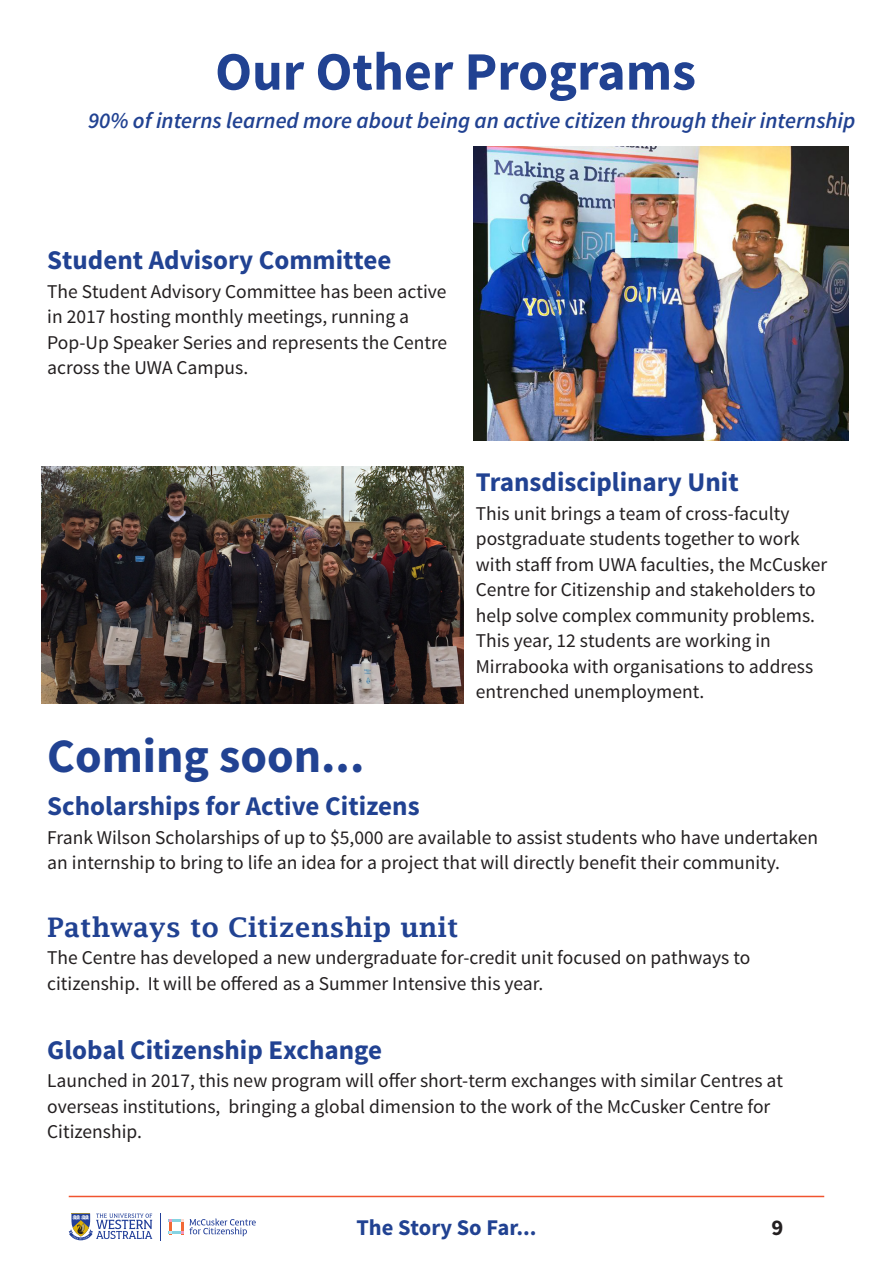
<style>
.page{position:relative;width:893px;height:1263px;background:#fff}
.page>*{position:absolute;margin:0;border:0;box-sizing:border-box;transform-origin:0 0}
.t1{font:700 54px "Source Sans Pro";color:#214292}
.Subheading{font:700 48px "Source Sans Pro";color:#214292}
.Subheading-2{font:700 27px "Source Sans Pro";color:#214292}
.Body_copy{font:600 27px "Lucida Fax";color:#214292}
.Quotes{font:italic 600 22.5px "Source Sans Pro";color:#214292}
.t2{font:700 22.5px "Source Sans Pro";color:#214292}
.t3{font:700 22.5px "Source Sans Pro";color:#231f20}
.Body_copy-2{font:19.5px/25.5px "Source Sans Pro";color:#231f20}
</style>
<div class="page">
<img style="left:473px;top:147px;width:375px;height:294px">
<img style="left:42px;top:466px;width:422px;height:238px">
<hr style="left:69px;top:1196px;width:755px;height:1px;background:#f0542f">
<hr style="left:169px;top:1219px;width:3px;height:15px;background:#f26935">
<hr style="left:169px;top:1231px;width:15px;height:3px;background:#85d3e1">
<hr style="left:169px;top:1219px;width:15px;height:3px;background:#85d3e1">
<svg style="left:181px;top:1218px;width:75px;height:18px"></svg>
<svg style="left:69px;top:1213px;width:83px;height:27px"></svg>
<svg style="left:160px;top:1213px;width:1px;height:27px"></svg>
<p class="t1" style="left:215px;top:37px;width:482px">Our Other Programs</p>
<p class="Quotes" style="left:88px;top:107px;width:769px">90% of interns learned more about being an active citizen through their internship</p>
<p class="Subheading-2" style="left:47px;top:243px;width:346px">Student Advisory Committee</p>
<p class="Body_copy-2" style="left:47px;top:279px;width:401px">The Student Advisory Committee has been active in 2017 hosting monthly meetings, running a Pop-Up Speaker Series and represents the Centre across the UWA Campus.</p>
<p class="Subheading-2" style="left:476px;top:465px;width:264px">Transdisciplinary Unit</p>
<p class="Body_copy-2" style="left:476px;top:501px;width:353px">This unit brings a team of cross-faculty postgraduate students together to work with staff from UWA faculties, the McCusker Centre for Citizenship and stakeholders to help solve complex community problems.<br>This year, 12 students are working in Mirrabooka with organisations to address entrenched unemployment.</p>
<p class="Subheading" style="left:47px;top:725px;width:319px">Coming soon...</p>
<p class="Subheading-2" style="left:47px;top:789px;width:374px">Scholarships for Active Citizens</p>
<p class="Body_copy-2" style="left:47px;top:825px;width:772px">Frank Wilson Scholarships of up to $5,000 are available to assist students who have undertaken an internship to bring to life an idea for a project that will directly benefit their community.</p>
<p class="Body_copy" style="left:47px;top:912px;width:413px">Pathways to Citizenship unit</p>
<p class="Body_copy-2" style="left:47px;top:945px;width:705px">The Centre has developed a new undergraduate for-credit unit focused on pathways to citizenship. It will be offered as a Summer Intensive this year.</p>
<p class="Subheading-2" style="left:47px;top:1032px;width:336px">Global Citizenship Exchange</p>
<p class="Body_copy-2" style="left:47px;top:1068px;width:737px">Launched in 2017, this new program will offer short-term exchanges with similar Centres at overseas institutions, bringing a global dimension to the work of the McCusker Centre for<br>Citizenship.</p>
<p class="t2" style="left:356px;top:1213px;width:182px">The Story So Far...</p>
<p class="t3" style="left:771px;top:1213px;width:13px">9</p>
</div>
